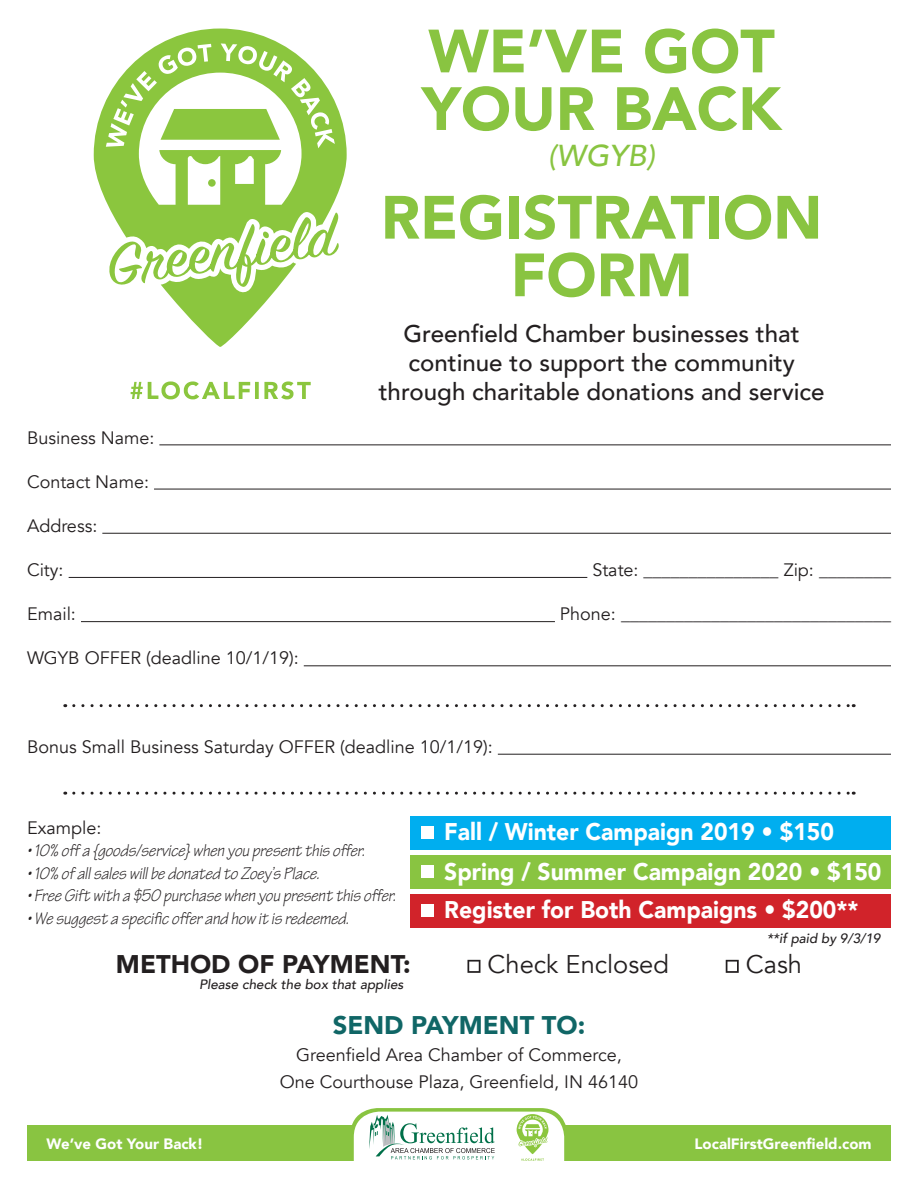
<style>
.page{position:relative;width:918px;height:1188px;background:#fff}
.page>*{position:absolute;margin:0;border:0;box-sizing:border-box;transform-origin:0 0}
.t1{font:900 60.3px/57.6px "Avenir";color:#89c441;text-align:center}
.t2{font:italic 500 30.15px "Avenir";color:#89c441}
.t3{font:25.5px "Avenir";color:#231f20}
.t4{font:900 25.5px "Avenir";color:#231f20}
.t5{font:900 25.5px "Avenir";color:#106666}
.t6{font:500 24.15px/29px "Avenir";color:#231f20;text-align:center}
.t7{font:900 24.15px "Avenir";color:#fff;scale:.95 1}
.t8{font:18px "Avenir";color:#231f20}
.t9{font:18px "Tekton MM Oblique 240 564";color:#231f20;scale:.95 1}
.t10{font:900 15px "Avenir";color:#fff}
.t11{font:italic 500 13.5px "Avenir";color:#231f20}
</style>
<div class="page">
<svg style="left:94px;top:29px;width:253px;height:318px"></svg>
<svg style="left:107px;top:212px;width:232px;height:76px"></svg>
<svg style="left:131px;top:381px;width:180px;height:18px"></svg>
<hr style="left:159px;top:444px;width:732px;height:1px;background:#231f20">
<hr style="left:154px;top:489px;width:737px;height:1px;background:#231f20">
<hr style="left:102px;top:533px;width:789px;height:1px;background:#231f20">
<hr style="left:69px;top:577px;width:518px;height:1px;background:#231f20">
<hr style="left:81px;top:621px;width:474px;height:1px;background:#231f20">
<hr style="left:304px;top:665px;width:587px;height:1px;background:#231f20">
<hr style="left:498px;top:754px;width:393px;height:1px;background:#231f20">
<svg style="left:74px;top:704px;width:780px;height:3px"></svg>
<svg style="left:74px;top:792px;width:780px;height:3px"></svg>
<div style="left:27px;top:1125px;width:864px;height:36px;background:#89c441"></div>
<svg style="left:352px;top:1108px;width:214px;height:53px"></svg>
<div style="left:410px;top:816px;width:481px;height:33px;background:#00aeef"></div>
<div style="left:410px;top:855px;width:481px;height:33px;background:#89c441"></div>
<div style="left:410px;top:894px;width:481px;height:34px;background:#d1232a"></div>
<div style="left:421px;top:905px;width:13px;height:12px;background:#fff"></div>
<svg style="left:467px;top:960px;width:13px;height:13px"></svg>
<svg style="left:726px;top:960px;width:13px;height:13px"></svg>
<div style="left:421px;top:865px;width:13px;height:13px;background:#fff"></div>
<div style="left:421px;top:827px;width:13px;height:12px;background:#fff"></div>
<p class="t1" style="left:428px;top:21px;width:348px">WE’VE GOT</p>
<p class="t1" style="left:422px;top:79px;width:361px">YOUR BACK</p>
<p class="t2" style="left:548px;top:138px;width:108px">(WGYB)</p>
<p class="t1" style="left:381px;top:187px;width:443px">REGISTRATION<br>FORM</p>
<p class="t6" style="left:379px;top:318px;width:447px">Greenfield Chamber businesses that continue to support the community through charitable donations and service</p>
<p class="t8" style="left:27px;top:427px;width:129px">Business Name:</p>
<p class="t8" style="left:27px;top:471px;width:124px">Contact Name:</p>
<p class="t8" style="left:27px;top:515px;width:72px">Address:</p>
<p class="t8" style="left:27px;top:559px;width:38px">City:</p>
<p class="t8" style="left:592px;top:559px;width:300px">State: _______________ Zip: ________</p>
<p class="t8" style="left:27px;top:603px;width:50px">Email:</p>
<p class="t8" style="left:560px;top:603px;width:333px">Phone: ______________________________</p>
<p class="t8" style="left:27px;top:648px;width:273px">WGYB OFFER (deadline 10/1/19):</p>
<p class="t8" style="left:27px;top:736px;width:467px">Bonus Small Business Saturday OFFER (deadline 10/1/19):</p>
<p class="t8" style="left:27px;top:817px;width:76px">Example:</p>
<p class="t9" style="left:27px;top:840px;width:357px">• 10% off a {goods/service} when you present this offer.</p>
<p class="t9" style="left:27px;top:862px;width:309px">• 10% of all sales will be donated to Zoey’s Place.</p>
<p class="t9" style="left:27px;top:885px;width:389px">• Free Gift with a $50 purchase when you present this offer.</p>
<p class="t9" style="left:27px;top:907px;width:340px">• We suggest a specific offer and how it is redeemed.</p>
<p class="t7" style="left:444px;top:811px;width:412px">Fall / Winter Campaign 2019 • $150</p>
<p class="t7" style="left:444px;top:850px;width:462px">Spring / Summer Campaign 2020 • $150</p>
<p class="t7" style="left:444px;top:889px;width:438px">Register for Both Campaigns • $200**</p>
<p class="t11" style="left:767px;top:931px;width:115px">**if paid by 9/3/19</p>
<p class="t4" style="left:116px;top:942px;width:296px">METHOD OF PAYMENT:</p>
<p class="t3" style="left:488px;top:949px;width:183px">Check Enclosed</p>
<p class="t3" style="left:746px;top:949px;width:58px">Cash</p>
<p class="t11" style="left:199px;top:976px;width:206px">Please check the box that applies</p>
<p class="t5" style="left:333px;top:1003px;width:254px">SEND PAYMENT TO:</p>
<p class="t8" style="left:296px;top:1044px;width:327px">Greenfield Area Chamber of Commerce,</p>
<p class="t8" style="left:280px;top:1071px;width:360px">One Courthouse Plaza, Greenfield, IN 46140</p>
<p class="t10" style="left:46px;top:1131px;width:159px">We’ve Got Your Back!</p>
<p class="t10" style="left:695px;top:1131px;width:178px">LocalFirstGreenfield.com</p>
</div>
